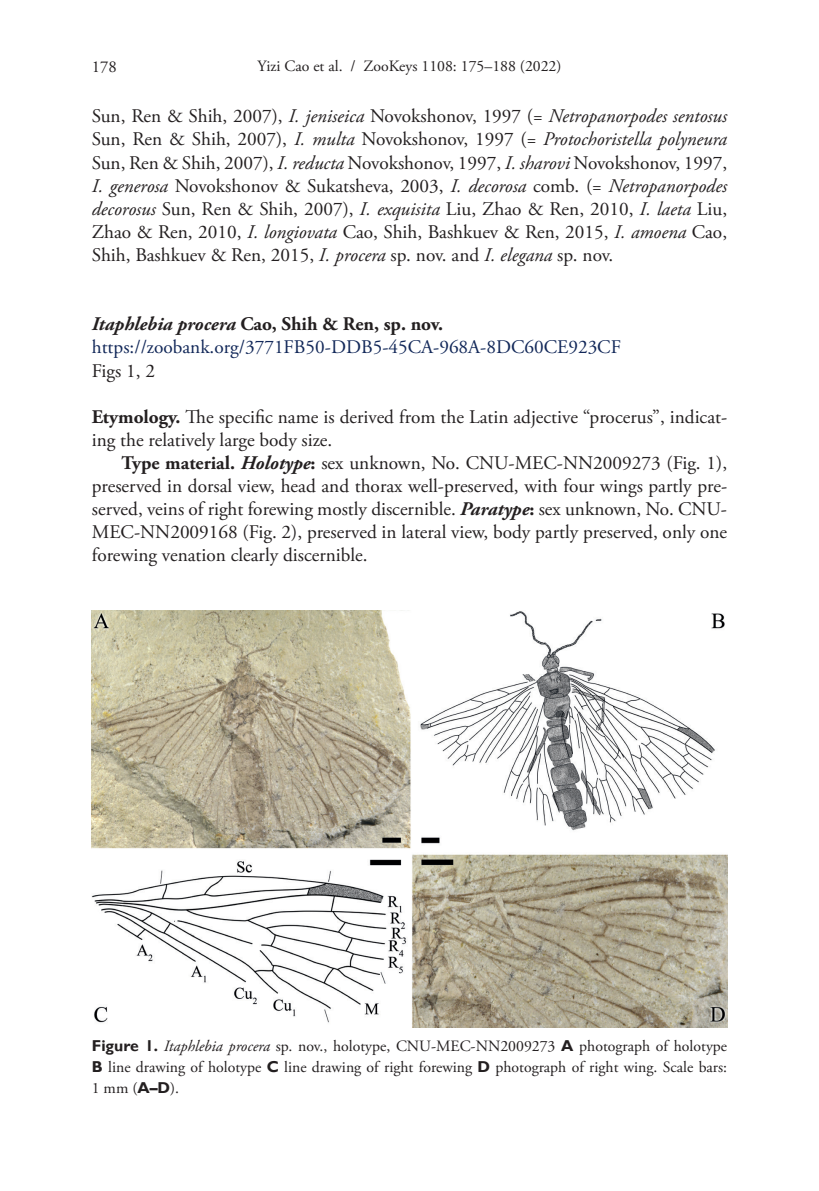
<style>
.page{position:relative;width:819px;height:1191px;background:#fff}
.page>*{position:absolute;margin:0;border:0;box-sizing:border-box;transform-origin:0 0}
.Body_text{font:19.25px/23.1px "Adobe Garamond Pro";color:#231f20;text-align:justify}
.Body_text_-_no_inden{font:19.25px/23.1px "Adobe Garamond Pro";color:#231f20}
.TT_-_LSID{font:19.25px "Adobe Garamond Pro";color:#122859}
.TT_-_Title{font:700 19.25px "Adobe Garamond Pro";color:#231f20}
.TT_-_Fig-Tab_Citatio{font:19.25px "Adobe Garamond Pro";color:#231f20}
.t1{font:16.62px "Adobe Garamond Pro";color:#231f20}
.FIG_-_Caption{font:15.75px/21px "Adobe Garamond Pro";color:#231f20;text-align:justify}
.s1{font-style:italic}
.s2{font-weight:700}
.s3{font-weight:700;font-style:italic}
.s4{font-family:"Gill Sans";font-weight:700}
</style>
<div class="page">
<img style="left:92px;top:610px;width:635px;height:417px">
<p class="t1" style="left:92px;top:56px;width:26px">178</p>
<p class="FIG_-_Caption" style="left:257px;top:56px;width:305px">Yizi Cao et al. / ZooKeys 1108: 175–188 (2022)</p>
<p class="Body_text" style="left:92px;top:105px;width:636px">Sun, Ren &amp; Shih, 2007), <span class="s1">I. jeniseica</span> Novokshonov, 1997 (= <span class="s1">Netropanorpodes sentosus </span>Sun, Ren &amp; Shih, 2007), <span class="s1">I. multa</span> Novokshonov, 1997 (= <span class="s1">Protochoristella polyneura </span>Sun, Ren &amp; Shih, 2007), <span class="s1">I. reducta</span> Novokshonov, 1997, <span class="s1">I. sharovi</span> Novokshonov, 1997, <span class="s1">I. generosa</span> Novokshonov &amp; Sukatsheva, 2003, <span class="s1">I. decorosa</span> comb. (= <span class="s1">Netropanorpodes decorosus</span> Sun, Ren &amp; Shih, 2007), <span class="s1">I. exquisita</span> Liu, Zhao &amp; Ren, 2010, <span class="s1">I. laeta</span> Liu, Zhao &amp; Ren, 2010, <span class="s1">I. longiovata</span> Cao, Shih, Bashkuev &amp; Ren, 2015, <span class="s1">I. amoena</span> Cao, Shih, Bashkuev &amp; Ren, 2015, <span class="s1">I. procera</span> sp. nov. and <span class="s1">I. elegana</span> sp. nov.</p>
<p class="TT_-_Title" style="left:92px;top:313px;width:353px"><span class="s1">Itaphlebia procera</span> Cao, Shih &amp; Ren, sp. nov.</p>
<p class="TT_-_LSID" style="left:92px;top:336px;width:530px">https://zoobank.org/3771FB50-DDB5-45CA-968A-8DC60CE923CF</p>
<p class="TT_-_Fig-Tab_Citatio" style="left:92px;top:359px;width:65px">Figs 1, 2</p>
<p class="Body_text_-_no_inden" style="left:92px;top:406px;width:636px"><span class="s2">Etymology.</span> The specific name is derived from the Latin adjective “procerus”, indicat&shy;ing the relatively large body size.</p>
<p class="Body_text" style="left:92px;top:452px;width:637px;text-indent:30px"><span class="s2">Type material.</span> <span class="s3">Holotype</span><span class="s2">:</span> sex unknown, No. CNU-MEC-NN2009273 (Fig. 1), preserved in dorsal view, head and thorax well-preserved, with four wings partly pre&shy;served, veins of right forewing mostly discernible. <span class="s3">Paratype</span><span class="s2">:</span> sex unknown, No. CNU-MEC-NN2009168 (Fig. 2), preserved in lateral view, body partly preserved, only one forewing venation clearly discernible.</p>
<p class="FIG_-_Caption" style="left:92px;top:1036px;width:636px"><span class="s4">Figure 1.</span> <span class="s1">Itaphlebia procera</span> sp. nov., holotype, CNU-MEC-NN2009273 <span class="s4">A</span> photograph of holotype <span class="s4">B</span> line drawing of holotype <span class="s4">C</span> line drawing of right forewing <span class="s4">D</span> photograph of right wing. Scale bars:<br>1 mm (<span class="s4">A–D</span>).</p>
</div>
